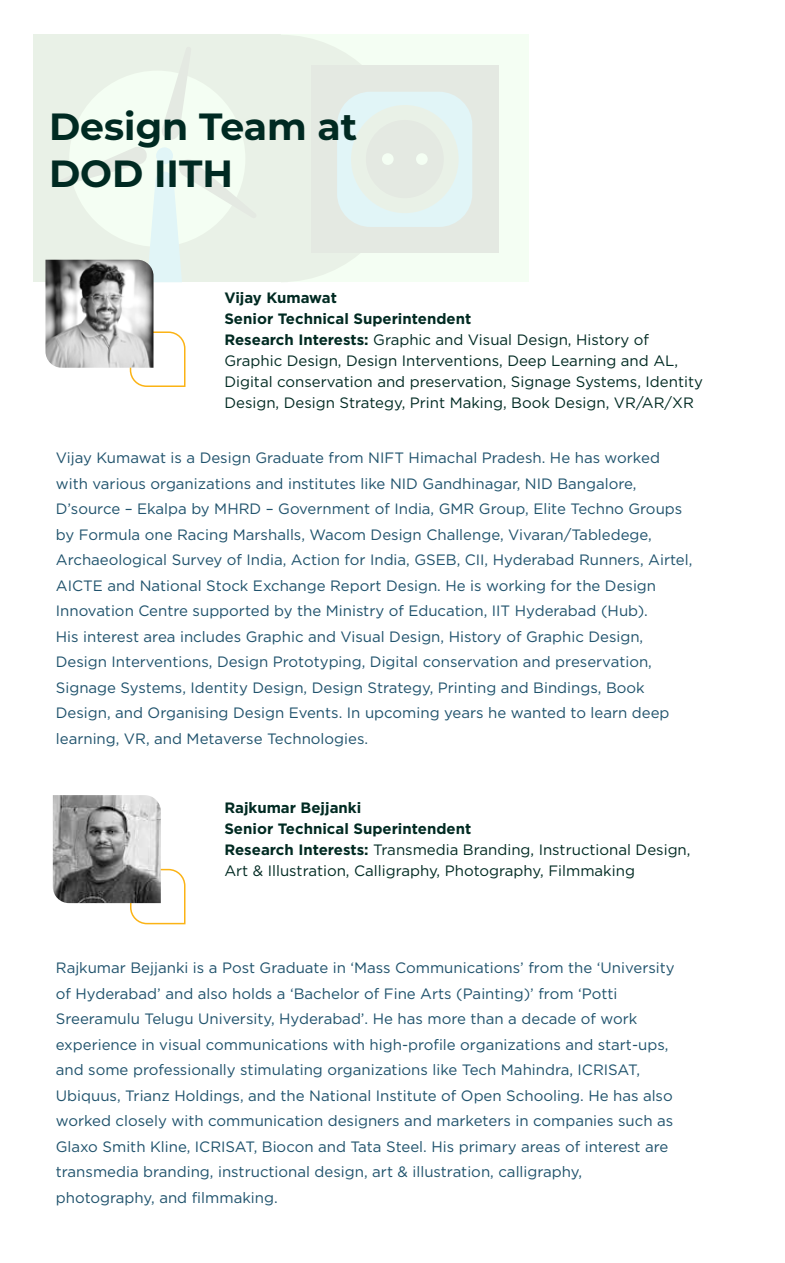
<style>
.page{position:relative;width:785px;height:1263px;background:#fff}
.page>*{position:absolute;margin:0;border:0;box-sizing:border-box;transform-origin:0 0}
.t1{font:700 37.8px/46.5px "Montserrat";color:#002a22}
.t2{font:15px/25.5px "Gotham";color:#1f526c}
.t3{font:15px/21px "Gotham";color:#002a22}
.s1{font-weight:700}
</style>
<div class="page">
<div style="left:281px;top:35px;width:247px;height:247px;background:#f4fef3"></div>
<div style="left:34px;top:35px;width:247px;height:247px;background:#e9f1e7"></div>
<svg style="left:55px;top:71px;width:190px;height:211px"></svg>
<svg style="left:281px;top:35px;width:80px;height:247px"></svg>
<div style="left:311px;top:65px;width:188px;height:188px;background:#e4e9e2"></div>
<div style="left:337px;top:92px;width:135px;height:135px;background:#e1f5f7;border-radius:33px"></div>
<div style="left:351px;top:105px;width:108px;height:108px;background:#e9f1e7;border-radius:50%"></div>
<div style="left:366px;top:120px;width:78px;height:78px;background:#e4e9e2;border-radius:50%"></div>
<div style="left:416px;top:153px;width:12px;height:12px;background:#f4fef3;border-radius:50%"></div>
<div style="left:382px;top:153px;width:12px;height:12px;background:#f4fef3;border-radius:50%"></div>
<svg style="left:129px;top:331px;width:57px;height:56px"></svg>
<svg style="left:129px;top:868px;width:57px;height:57px"></svg>
<img style="left:53px;top:795px;width:108px;height:108px">
<img style="left:45px;top:260px;width:108px;height:108px">
<h1 class="t1" style="left:49px;top:102px;width:310px">Design Team at<br>DOD IITH</h1>
<p class="t3" style="left:224px;top:287px;width:480px"><span class="s1">Vijay Kumawat<br>Senior Technical Superintendent<br>Research Interests:</span> Graphic and Visual Design, History of Graphic Design, Design Interventions, Deep Learning and AL, Digital conservation and preservation, Signage Systems, Identity Design, Design Strategy, Print Making, Book Design, VR/AR/XR</p>
<p class="t2" style="left:56px;top:445px;width:638px">Vijay Kumawat is a Design Graduate from NIFT Himachal Pradesh. He has worked with various organizations and institutes like NID Gandhinagar, NID Bangalore, D’source – Ekalpa by MHRD – Government of India, GMR Group, Elite Techno Groups by Formula one Racing Marshalls, Wacom Design Challenge, Vivaran/Tabledege, Archaeological Survey of India, Action for India, GSEB, CII, Hyderabad Runners, Airtel, AICTE and National Stock Exchange Report Design. He is working for the Design Innovation Centre supported by the Ministry of Education, IIT Hyderabad (Hub).<br>His interest area includes Graphic and Visual Design, History of Graphic Design, Design Interventions, Design Prototyping, Digital conservation and preservation, Signage Systems, Identity Design, Design Strategy, Printing and Bindings, Book Design, and Organising Design Events. In upcoming years he wanted to learn deep learning, VR, and Metaverse Technologies.</p>
<p class="t3" style="left:224px;top:797px;width:468px"><span class="s1">Rajkumar Bejjanki<br>Senior Technical Superintendent<br>Research Interests:</span> Transmedia Branding, Instructional Design, Art &amp; Illustration, Calligraphy, Photography, Filmmaking</p>
<p class="t2" style="left:56px;top:955px;width:620px">Rajkumar Bejjanki is a Post Graduate in ‘Mass Communications’ from the ‘University of Hyderabad’ and also holds a ‘Bachelor of Fine Arts (Painting)’ from ‘Potti Sreeramulu Telugu University, Hyderabad’. He has more than a decade of work experience in visual communications with high-profile organizations and start-ups, and some professionally stimulating organizations like Tech Mahindra, ICRISAT, Ubiquus, Trianz Holdings, and the National Institute of Open Schooling. He has also worked closely with communication designers and marketers in companies such as Glaxo Smith Kline, ICRISAT, Biocon and Tata Steel. His primary areas of interest are transmedia branding, instructional design, art &amp; illustration, calligraphy, photography, and filmmaking.</p>
</div>
